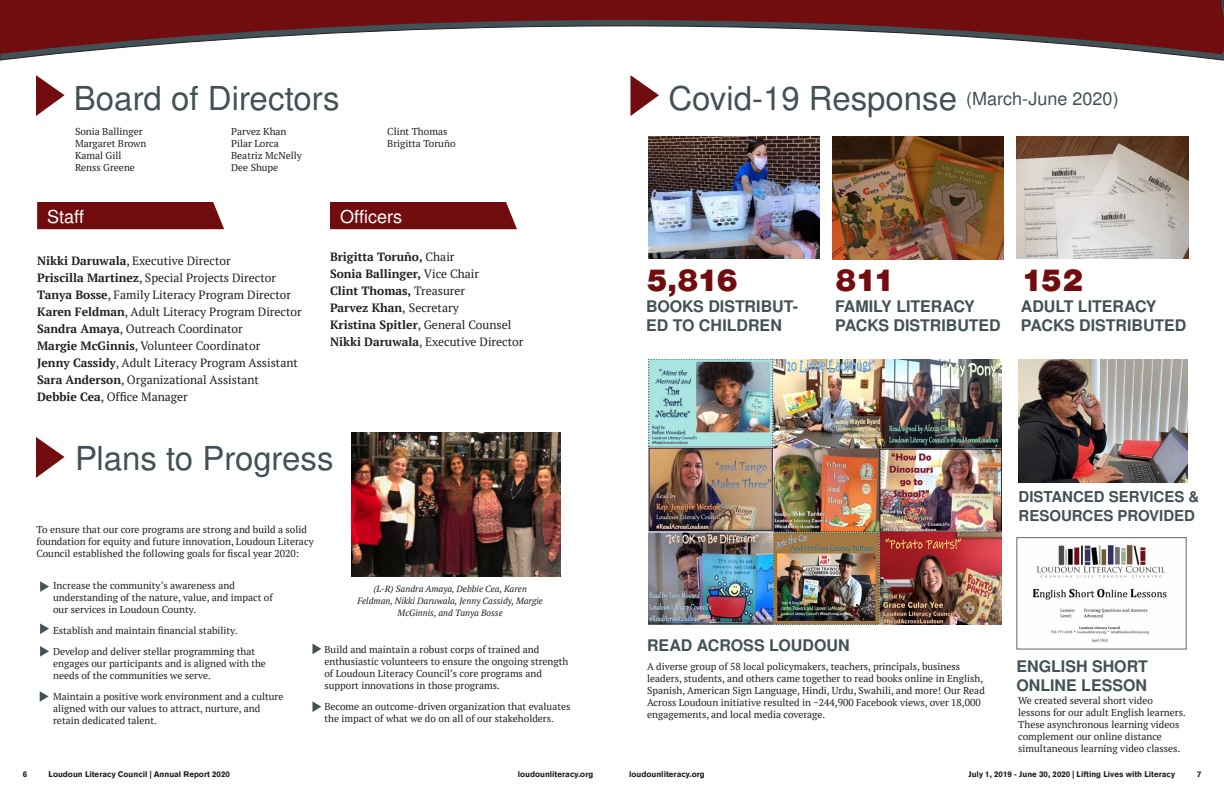
<style>
.page{position:relative;width:1224px;height:792px;background:#fff}
.page>*{position:absolute;margin:0;border:0;box-sizing:border-box;transform-origin:0 0}
.Main_Headings{font:33px "Nimbus San L";color:#425155}
.Terciary_Head{font:32px "Nimbus Sans DOT Blac";letter-spacing:-.065em;color:#710d0f}
.Main_Headings-2{font:18px "Nimbus San L";color:#fff}
.Terciary_Head-2{font:700 16px/19px "Nimbus San L";color:#425155}
.Body_Copy{font:700 16px/19px "Nimbus San L";color:#425155}
.Terciary_Head-3{font:700 15px/19px "Nimbus San L";color:#425155}
.Main_Headings-3{font:12px/17px "PT Serif";color:#231f20}
.Main_Headings-4{font:700 12px/17px "PT Serif";color:#231f20}
.Body_Copy-2{font:10px/12px "PT Serif";color:#231f20}
.Timeline_Text{font:10px/12px "PT Serif";color:#231f20}
.Main_Headings-5{font:10px/12px "PT Serif";color:#231f20}
.Timeline_Text-2{font:italic 9px/12px "PT Serif";color:#231f20;text-align:center}
.t1{font:900 8px "Akzidenz Grotesk";color:#231f20}
.s1{font-weight:700}
.s2{font-weight:400}
</style>
<div class="page">
<svg style="left:0;top:54px;width:1224px;height:7px"></svg>
<svg style="left:0;top:0;width:1224px;height:54px;fill:#710d0f"></svg>
<img style="left:1032px;top:545px;width:135px;height:98px">
<div style="left:1016px;top:537px;width:171px;height:113px;border:1px solid #636366"></div>
<svg style="left:36px;top:75px;width:29px;height:41px"></svg>
<div style="left:330px;top:202px;width:187px;height:27px;background:#710d0f"></div>
<div style="left:37px;top:202px;width:187px;height:27px;background:#710d0f"></div>
<svg style="left:36px;top:437px;width:29px;height:41px"></svg>
<svg style="left:40px;top:581px;width:9px;height:11px"></svg>
<svg style="left:40px;top:623px;width:9px;height:11px"></svg>
<svg style="left:40px;top:646px;width:9px;height:11px"></svg>
<svg style="left:312px;top:644px;width:9px;height:10px"></svg>
<svg style="left:312px;top:701px;width:9px;height:11px"></svg>
<svg style="left:40px;top:691px;width:9px;height:11px"></svg>
<svg style="left:630px;top:75px;width:29px;height:41px"></svg>
<img style="left:351px;top:433px;width:210px;height:144px">
<img style="left:649px;top:360px;width:353px;height:264px">
<img style="left:648px;top:136px;width:172px;height:123px">
<img style="left:1017px;top:136px;width:171px;height:123px">
<img style="left:832px;top:136px;width:172px;height:124px">
<img style="left:1018px;top:359px;width:169px;height:123px">
<p class="Main_Headings" style="left:74px;top:75px;width:267px">Board of Directors</p>
<p class="Main_Headings-5" style="left:75px;top:125px;width:73px">Sonia Ballinger<br>Margaret Brown<br>Kamal Gill<br>Renss Greene</p>
<p class="Main_Headings-5" style="left:231px;top:125px;width:72px">Parvez Khan<br>Pilar Lorca<br>Beatriz McNelly<br>Dee Shupe</p>
<p class="Main_Headings-5" style="left:387px;top:125px;width:70px">Clint Thomas<br>Brigitta Toruño</p>
<p class="Main_Headings-2" style="left:47px;top:203px;width:38px">Staff</p>
<p class="Main_Headings-3" style="left:37px;top:252px;width:266px"><span class="s1">Nikki Daruwala</span>, Executive Director<br><span class="s1">Priscilla Martinez</span>, Special Projects Director <span class="s1">Tanya Bosse</span>, Family Literacy Program Director <span class="s1">Karen Feldman</span>, Adult Literacy Program Director <span class="s1">Sandra Amaya</span>, Outreach Coordinator<br><span class="s1">Margie McGinnis</span>, Volunteer Coordinator<br><span class="s1">Jenny Cassidy</span>, Adult Literacy Program Assistant <span class="s1">Sara Anderson</span>, Organizational Assistant <span class="s1">Debbie Cea</span>, Office Manager</p>
<p class="Main_Headings-2" style="left:340px;top:203px;width:64px">Officers</p>
<p class="Main_Headings-4" style="left:330px;top:248px;width:195px">Brigitta Toruño, <span class="s2">Chair<br></span>Sonia Ballinger, <span class="s2">Vice Chair<br></span>Clint Thomas, <span class="s2">Treasurer<br></span>Parvez Khan<span class="s2">, Secretary<br></span>Kristina Spitler<span class="s2">, General Counsel<br></span>Nikki Daruwala<span class="s2">, Executive Director</span></p>
<p class="Main_Headings" style="left:75px;top:434px;width:260px">Plans to Progress</p>
<p class="Timeline_Text" style="left:37px;top:523px;width:279px">To ensure that our core programs are strong and build a solid foundation for equity and future innovation, Loudoun Literacy<br>Council established the following goals for fiscal year 2020:</p>
<p class="Body_Copy-2" style="left:53px;top:579px;width:221px">Increase the community’s awareness and understanding of the nature, value, and impact of our services in Loudoun County.</p>
<p class="Body_Copy-2" style="left:53px;top:624px;width:186px">Establish and maintain financial stability.</p>
<p class="Body_Copy-2" style="left:53px;top:645px;width:214px">Develop and deliver stellar programming that engages our participants and is aligned with the needs of the communities we serve.</p>
<p class="Body_Copy-2" style="left:53px;top:690px;width:232px">Maintain a positive work environment and a culture aligned with our values to attract, nurture, and retain dedicated talent.</p>
<p class="Timeline_Text-2" style="left:357px;top:583px;width:187px">(L-R) Sandra Amaya, Debbie Cea, Karen<br>Feldman, Nikki Daruwala, Jenny Cassidy, Margie<br>McGinnis, and Tanya Bosse</p>
<p class="Body_Copy-2" style="left:324px;top:644px;width:245px">Build and maintain a robust corps of trained and enthusiastic volunteers to ensure the ongoing strength of Loudoun Literacy Council’s core programs and support innovations in those programs.</p>
<p class="Body_Copy-2" style="left:324px;top:701px;width:248px">Become an outcome-driven organization that evaluates the impact of what we do on all of our stakeholders.</p>
<p class="Main_Headings" style="left:668px;top:75px;width:452px">Covid-19 Response <sup>(March-June</sup> <sup>2020)</sup></p>
<p class="Terciary_Head" style="left:646px;top:261px;width:94px">5,816</p>
<p class="Terciary_Head-2" style="left:646px;top:297px;width:154px">BOOKS DISTRIBUT-<br>ED TO CHILDREN</p>
<p class="Terciary_Head" style="left:835px;top:261px;width:61px">811</p>
<p class="Terciary_Head-2" style="left:835px;top:297px;width:167px">FAMILY LITERACY<br>PACKS DISTRIBUTED</p>
<p class="Terciary_Head" style="left:1021px;top:261px;width:64px">152</p>
<p class="Terciary_Head-2" style="left:1021px;top:297px;width:167px">ADULT LITERACY<br>PACKS DISTRIBUTED</p>
<p class="Terciary_Head-3" style="left:1019px;top:487px;width:182px">DISTANCED SERVICES &amp;<br>RESOURCES PROVIDED</p>
<p class="Body_Copy" style="left:647px;top:636px;width:204px">READ ACROSS LOUDOUN</p>
<p class="Timeline_Text" style="left:647px;top:661px;width:339px">A diverse group of 58 local policymakers, teachers, principals, business leaders, students, and others came together to read books online in English, Spanish, American Sign Language, Hindi, Urdu, Swahili, and more! Our Read Across Loudoun initiative resulted in ~244,900 Facebook views, over 18,000 engagements, and local media coverage.</p>
<p class="Body_Copy" style="left:1016px;top:656px;width:133px">ENGLISH SHORT<br>ONLINE LESSON</p>
<p class="Timeline_Text" style="left:1018px;top:694px;width:169px">We created several short video lessons for our adult English learners.<br>These asynchronous learning videos complement our online distance simultaneous learning video classes.</p>
<p class="t1" style="left:23px;top:769px;width:6px">6</p>
<p class="t1" style="left:49px;top:769px;width:183px">Loudoun Literacy Council | Annual Report 2020</p>
<p class="t1" style="left:518px;top:769px;width:77px">loudounliteracy.org</p>
<p class="t1" style="left:629px;top:769px;width:77px">loudounliteracy.org</p>
<p class="t1" style="left:969px;top:769px;width:208px">July 1, 2019 - June 30, 2020 | Lifting Lives with Literacy</p>
<p class="t1" style="left:1197px;top:769px;width:6px">7</p>
</div>
